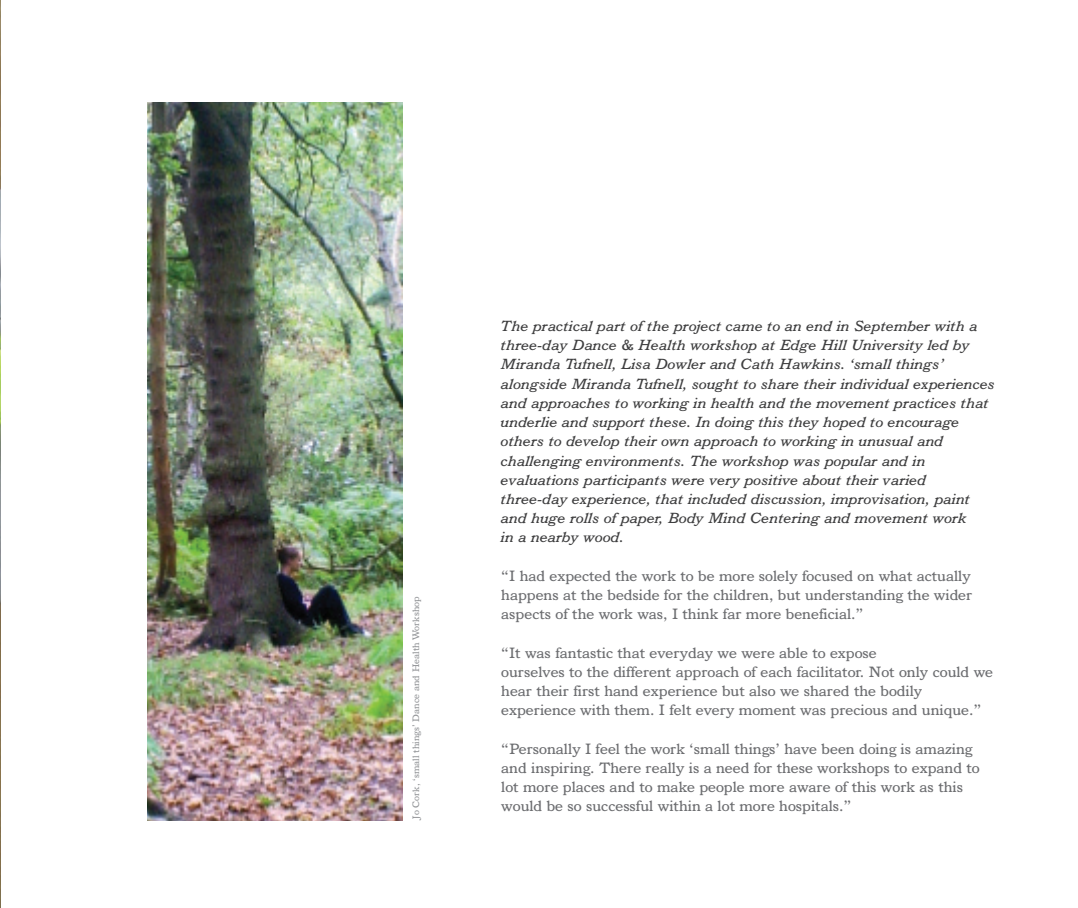
<style>
.page{position:relative;width:1078px;height:908px;background:#fff}
.page>*{position:absolute;margin:0;border:0;box-sizing:border-box;transform-origin:0 0}
.t1{font:italic 16px/19.2px "Bookman BT";color:#3e3e3f}
.t2{font:16px/19.2px "Bookman BT";color:#6c6d70}
.t3{font:10px "Bookman BT";color:#939598}
</style>
<div class="page">
<img style="left:147px;top:102px;width:255px;height:718px">
<img style="left:0;top:0;width:1px;height:907px">
<p class="t3" style="left:412px;top:819px;width:225px;rotate:-90deg">Jo Cork, ‘small things’ Dance and Health Workshop</p>
<p class="t1" style="left:501px;top:318px;width:495px">The practical part of the project came to an end in September with a three-day Dance &amp; Health workshop at Edge Hill University led by Miranda Tufnell, Lisa Dowler and Cath Hawkins. ‘small things’ alongside Miranda Tufnell, sought to share their individual experiences and approaches to working in health and the movement practices that underlie and support these. In doing this they hoped to encourage others to develop their own approach to working in unusual and challenging environments. The workshop was popular and in evaluations participants were very positive about their varied three-day experience, that included discussion, improvisation, paint and huge rolls of paper, Body Mind Centering and movement work<br>in a nearby wood.</p>
<p class="t2" style="left:501px;top:567px;width:472px;text-align:justify">“I had expected the work to be more solely focused on what actually happens at the bedside for the children, but understanding the wider aspects of the work was, I think far more beneficial.”</p>
<p class="t2" style="left:501px;top:644px;width:493px">“It was fantastic that everyday we were able to expose<br>ourselves to the different approach of each facilitator. Not only could we hear their first hand experience but also we shared the bodily experience with them. I felt every moment was precious and unique.”</p>
<p class="t2" style="left:501px;top:740px;width:479px">“Personally I feel the work ‘small things’ have been doing is amazing and inspiring. There really is a need for these workshops to expand to lot more places and to make people more aware of this work as this would be so successful within a lot more hospitals.”</p>
</div>
